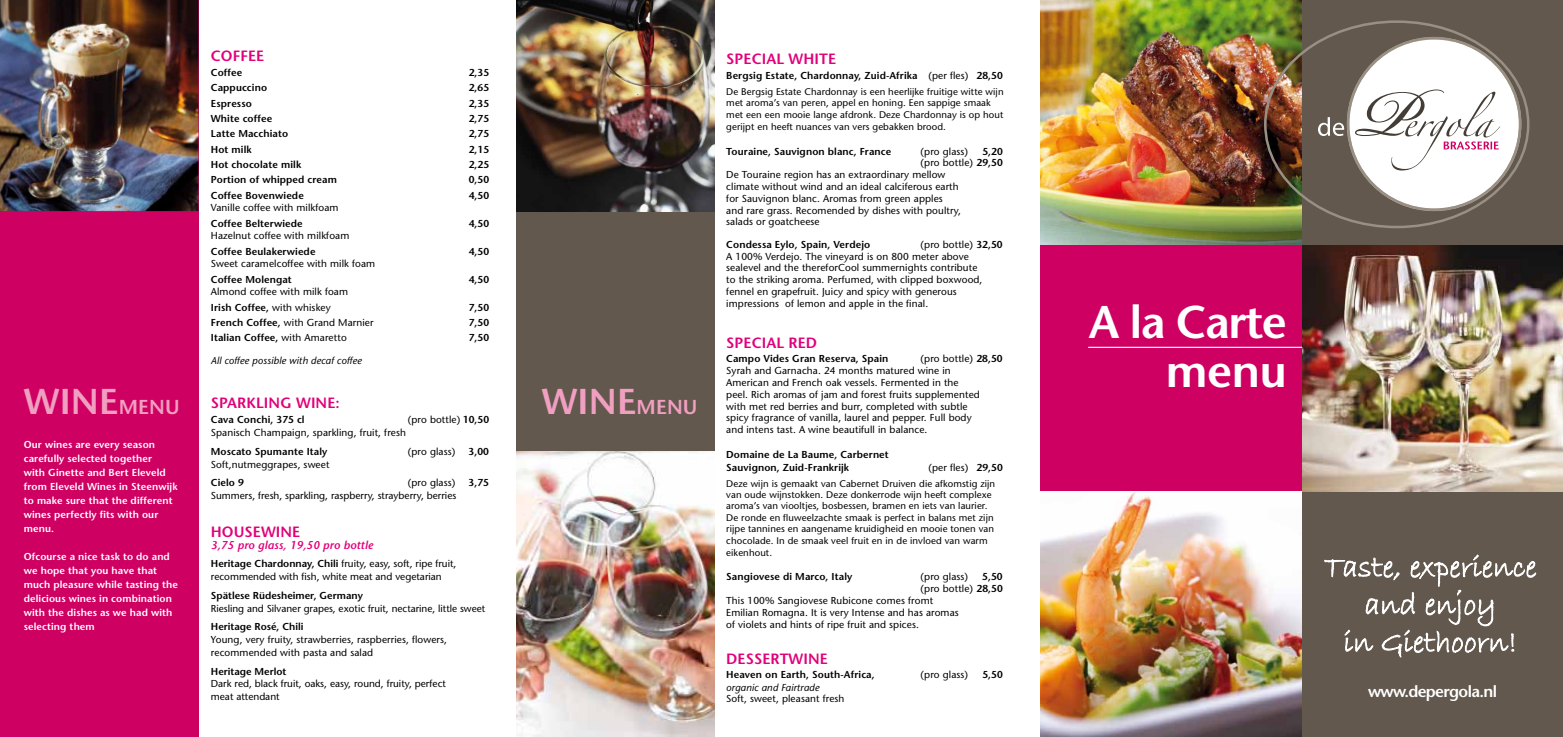
<style>
.page{position:relative;width:1563px;height:737px;background:#fff}
.page>*{position:absolute;margin:0;border:0;box-sizing:border-box;transform-origin:0 0}
.t1{font:600 45.76px/49px "Stone Sans";letter-spacing:-.02em;color:#fff;text-align:right}
.t2{font:600 35.88px "Stone Sans";letter-spacing:.005em;color:#f19fc1}
.t3{font:600 16.1px "Stone Sans";letter-spacing:-.04em;color:#fff}
.t4{font:600 14.88px "Stone Sans";letter-spacing:.005em;color:#e2007a}
.t5{font:italic 600 11.38px "Stone Sans";letter-spacing:.01em;color:#e2007a}
.t6{font:10.06px/11.8px "Stone Sans";letter-spacing:.01em;color:#000}
.t7{font:600 10.06px/12.6px "Stone Sans";letter-spacing:.01em;color:#000}
.t8{font:600 10.06px/14px "Stone Sans";letter-spacing:.01em;color:#fff}
.t9{font:italic 10.06px "Stone Sans";letter-spacing:.01em;color:#000}
.t10{font:9.62px/11.4px "Stone Sans";letter-spacing:.01em;color:#000}
.s1{font-size:20.12px}
.s2{font-weight:600}
.s3{font-weight:400}
</style>
<div class="page">
<img style="left:1040px;top:0;width:262px;height:246px">
<div style="left:0;top:0;width:198px;height:737px;background:#ce0062"></div>
<div style="left:516px;top:0;width:198px;height:737px;background:#62584e"></div>
<img style="left:0;top:0;width:198px;height:211px">
<img style="left:516px;top:0;width:198px;height:211px">
<img style="left:516px;top:451px;width:198px;height:286px">
<div style="left:1302px;top:0;width:261px;height:246px;background:#62584e"></div>
<div style="left:1040px;top:246px;width:262px;height:245px;background:#ce0062"></div>
<img style="left:1040px;top:491px;width:262px;height:246px">
<div style="left:1302px;top:491px;width:261px;height:246px;background:#62584e"></div>
<img style="left:1302px;top:246px;width:261px;height:245px">
<img style="left:1262px;top:19px;width:268px;height:210px">
<hr style="left:1088px;top:347px;width:214px;height:1px;background:#fff">
<svg style="left:1324px;top:554px;width:212px;height:104px"></svg>
<h2 class="t2" style="left:24px;top:380px;width:157px">Wine<span class="s1">menu</span></h2>
<p class="t8" style="left:24px;top:437px;width:155px">Our wines are every season carefully selected together<br>with Ginette and Bert Eleveld from Eleveld Wines in Steenwijk to make sure that the different wines perfectly fits with our menu.</p>
<p class="t8" style="left:24px;top:549px;width:156px">Ofcourse a nice task to do and we hope that you have that much pleasure while tasting the delicious wines in combination with the dishes as we had with selecting them</p>
<h3 class="t4" style="left:211px;top:47px;width:55px">Coffee</h3>
<p class="t7" style="left:211px;top:66px;width:33px">Coffee</p>
<p class="t7" style="left:469px;top:66px;width:22px">2,35</p>
<p class="t7" style="left:211px;top:81px;width:58px">Cappuccino</p>
<p class="t7" style="left:469px;top:81px;width:22px">2,65</p>
<p class="t7" style="left:211px;top:97px;width:42px">Espresso</p>
<p class="t7" style="left:469px;top:97px;width:22px">2,35</p>
<p class="t7" style="left:211px;top:112px;width:63px">White coffee</p>
<p class="t7" style="left:469px;top:112px;width:22px">2,75</p>
<p class="t7" style="left:211px;top:127px;width:79px">Latte Macchiato</p>
<p class="t7" style="left:469px;top:127px;width:22px">2,75</p>
<p class="t7" style="left:211px;top:143px;width:42px">Hot milk</p>
<p class="t7" style="left:469px;top:143px;width:22px">2,15</p>
<p class="t7" style="left:211px;top:158px;width:92px">Hot chocolate milk</p>
<p class="t7" style="left:469px;top:158px;width:22px">2,25</p>
<p class="t7" style="left:211px;top:173px;width:128px">Portion of whipped cream</p>
<p class="t7" style="left:469px;top:173px;width:22px">0,50</p>
<p class="t7" style="left:211px;top:189px;width:94px">Coffee Bovenwiede</p>
<p class="t7" style="left:469px;top:189px;width:22px">4,50</p>
<p class="t6" style="left:211px;top:202px;width:129px">Vanille coffee with milkfoam</p>
<p class="t7" style="left:211px;top:217px;width:93px">Coffee Belterwiede</p>
<p class="t7" style="left:469px;top:217px;width:22px">4,50</p>
<p class="t6" style="left:211px;top:230px;width:140px">Hazelnut coffee with milkfoam</p>
<p class="t7" style="left:211px;top:245px;width:106px">Coffee Beulakerwiede</p>
<p class="t7" style="left:469px;top:245px;width:22px">4,50</p>
<p class="t6" style="left:211px;top:258px;width:166px">Sweet caramelcoffee with milk foam</p>
<p class="t7" style="left:211px;top:273px;width:83px">Coffee Molengat</p>
<p class="t7" style="left:469px;top:273px;width:22px">4,50</p>
<p class="t6" style="left:211px;top:284px;width:139px;line-height:15.3px">Almond coffee with milk foam<br><span class="s2">Irish Coffee,</span> with whiskey</p>
<p class="t7" style="left:469px;top:301px;width:22px">7,50</p>
<p class="t6" style="left:211px;top:316px;width:164px"><span class="s2">French Coffee,</span> with Grand Marnier</p>
<p class="t7" style="left:469px;top:316px;width:22px">7,50</p>
<p class="t7" style="left:211px;top:331px;width:137px">Italian Coffee, <span class="s3">with Amaretto</span></p>
<p class="t7" style="left:469px;top:331px;width:22px">7,50</p>
<p class="t9" style="left:211px;top:354px;width:152px">All coffee possible with decaf coffee</p>
<h3 class="t4" style="left:211px;top:394px;width:130px">Sparkli ng wi ne:</h3>
<p class="t7" style="left:211px;top:413px;width:95px">Cava Conchi, 375 cl</p>
<p class="t6" style="left:408px;top:414px;width:83px">(pro bottle) <span class="s2">10,50</span></p>
<p class="t6" style="left:211px;top:426px;width:197px">Spanisch Champaign, sparkling, fruit, fresh</p>
<p class="t7" style="left:211px;top:445px;width:118px">Moscato Spumante Italy</p>
<p class="t6" style="left:408px;top:445px;width:49px">(pro glass)</p>
<p class="t7" style="left:468px;top:445px;width:22px">3,00</p>
<p class="t6" style="left:211px;top:458px;width:120px">Soft,nutmeggrapes, sweet</p>
<p class="t7" style="left:211px;top:476px;width:35px">Cielo 9</p>
<p class="t6" style="left:408px;top:477px;width:49px">(pro glass)</p>
<p class="t7" style="left:468px;top:476px;width:22px">3,75</p>
<p class="t6" style="left:211px;top:489px;width:247px">Summers, fresh, sparkling, raspberry, strayberry, berries</p>
<h3 class="t4" style="left:211px;top:522px;width:91px">Housewi ne</h3>
<p class="t5" style="left:211px;top:538px;width:164px">3,75 pro glass, 19,50 pro bottle</p>
<p class="t6" style="left:211px;top:557px;width:247px;line-height:12.7px"><span class="s2">Heritage Chardonnay, Chili</span> fruity, easy, soft, ripe fruit, recommended with fish, white meat and vegetarian</p>
<p class="t7" style="left:211px;top:589px;width:154px">Spätlese Rüdesheimer, Germany</p>
<p class="t6" style="left:211px;top:602px;width:276px">Riesling and Silvaner grapes, exotic fruit, nectarine, little sweet</p>
<p class="t7" style="left:211px;top:620px;width:94px">Heritage Rosé, Chili</p>
<p class="t6" style="left:211px;top:633px;width:238px;line-height:12.7px">Young, very fruity, strawberries, raspberries, flowers, recommended with pasta and salad</p>
<p class="t7" style="left:211px;top:664px;width:77px">Heritage Merlot</p>
<p class="t6" style="left:211px;top:677px;width:237px;line-height:12.7px">Dark red, black fruit, oaks, easy, round, fruity, perfect meat attendant</p>
<h2 class="t2" style="left:542px;top:380px;width:157px">Wine<span class="s1">menu</span></h2>
<h3 class="t4" style="left:726px;top:50px;width:73px">Special whi</h3>
<h3 class="t4" style="left:819px;top:50px;width:18px">te</h3>
<p class="t7" style="left:726px;top:69px;width:278px">Bergsig Estate, Chardonnay, Zuid-Afrika <span class="s3">(per fles)</span> 28,50</p>
<p class="t10" style="left:726px;top:86px;width:279px">De Bergsig Estate Chardonnay is een heerlijke fruitige witte wijn met aroma’s van peren, appel en honing. Een sappige smaak met een een mooie lange afdronk. Deze Chardonnay is op hout</p>
<p class="t10" style="left:726px;top:121px;width:221px">gerijpt en heeft nuances van vers gebakken brood.</p>
<p class="t7" style="left:726px;top:145px;width:167px">Touraine, Sauvignon blanc, France</p>
<p class="t6" style="left:920px;top:145px;width:49px">(pro glass)</p>
<p class="t7" style="left:982px;top:145px;width:22px">5,20</p>
<p class="t6" style="left:920px;top:157px;width:84px">(pro bottle) <span class="s2">29,50</span></p>
<p class="t6" style="left:726px;top:169px;width:221px">De Touraine region has an extraordinary mellow</p>
<p class="t6" style="left:726px;top:180px;width:234px">climate without wind and an ideal calciferous earth</p>
<p class="t6" style="left:726px;top:192px;width:218px">for Sauvignon blanc. Aromas from green apples</p>
<p class="t6" style="left:726px;top:204px;width:236px">and rare grass. Recomended by dishes with poultry,</p>
<p class="t6" style="left:726px;top:216px;width:95px">salads or goatcheese</p>
<p class="t7" style="left:726px;top:238px;width:145px">Condessa Eylo, Spain, Verdejo</p>
<p class="t6" style="left:726px;top:238px;width:278px;text-indent:194px">(pro bottle) <span class="s2">32,50<br></span>A 100% Verdejo. The vineyard is on 800 meter above sealevel and the thereforCool summernights contribute<br>to the striking aroma. Perfumed, with clipped boxwood, fennel en grapefruit. Juicy and spicy with generous impressions of lemon and apple in the final.</p>
<h3 class="t4" style="left:726px;top:334px;width:92px">Special red</h3>
<p class="t7" style="left:726px;top:352px;width:164px">Campo Vides Gran Reserva, Spain</p>
<p class="t6" style="left:726px;top:353px;width:278px;text-indent:194px">(pro bottle) <span class="s2">28,50<br></span>Syrah and Garnacha. 24 months matured wine in<br>American and French oak vessels. Fermented in the<br>peel. Rich aromas of jam and forest fruits supplemented<br>with met red berries and burr, completed with subtle<br>spicy fragrance of vanilla, laurel and pepper. Full body<br>and intens tast. A wine beautifull in balance.</p>
<p class="t7" style="left:726px;top:448px;width:164px">Domaine de La Baume, Carbernet<br>Sauvignon, Zuid-Frankrijk</p>
<p class="t6" style="left:928px;top:461px;width:76px">(per fles) <span class="s2">29,50</span></p>
<p class="t10" style="left:726px;top:477px;width:270px">Deze wijn is gemaakt van Cabernet Druiven die afkomstig zijn van oude wijnstokken. Deze donkerrode wijn heeft complexe aroma’s van viooltjes, bosbessen, bramen en iets van laurier.<br>De ronde en fluweelzachte smaak is perfect in balans met zijn rijpe tannines en aangename kruidigheid en mooie tonen van chocolade. In de smaak veel fruit en in de invloed van warm</p>
<p class="t10" style="left:726px;top:547px;width:47px">eikenhout.</p>
<p class="t7" style="left:726px;top:570px;width:128px">Sangiovese di Marco, Italy</p>
<p class="t6" style="left:920px;top:571px;width:49px">(pro glass)</p>
<p class="t7" style="left:982px;top:570px;width:22px">5,50</p>
<p class="t6" style="left:920px;top:583px;width:84px">(pro bottle) <span class="s2">28,50</span></p>
<p class="t6" style="left:726px;top:594px;width:208px">This 100% Sangiovese Rubicone comes fromt</p>
<p class="t6" style="left:726px;top:606px;width:234px">Emilian Romagna. It is very Intense and has aromas</p>
<p class="t6" style="left:726px;top:618px;width:194px">of violets and hints of ripe fruit and spices.</p>
<h3 class="t4" style="left:726px;top:649px;width:103px">Dessertwi ne</h3>
<p class="t7" style="left:726px;top:668px;width:150px">Heaven on Earth, South-Africa,</p>
<p class="t6" style="left:920px;top:669px;width:49px">(pro glass)</p>
<p class="t7" style="left:982px;top:668px;width:22px">5,50</p>
<p class="t9" style="left:726px;top:681px;width:95px">organic and Fairtrade</p>
<p class="t6" style="left:726px;top:693px;width:120px">Soft, sweet, pleasant fresh</p>
<h1 class="t1" style="left:1089px;top:297px;width:199px">A la Carte menu</h1>
<h3 class="t3" style="left:1368px;top:682px;width:130px">www.depergola.nl</h3>
</div>
